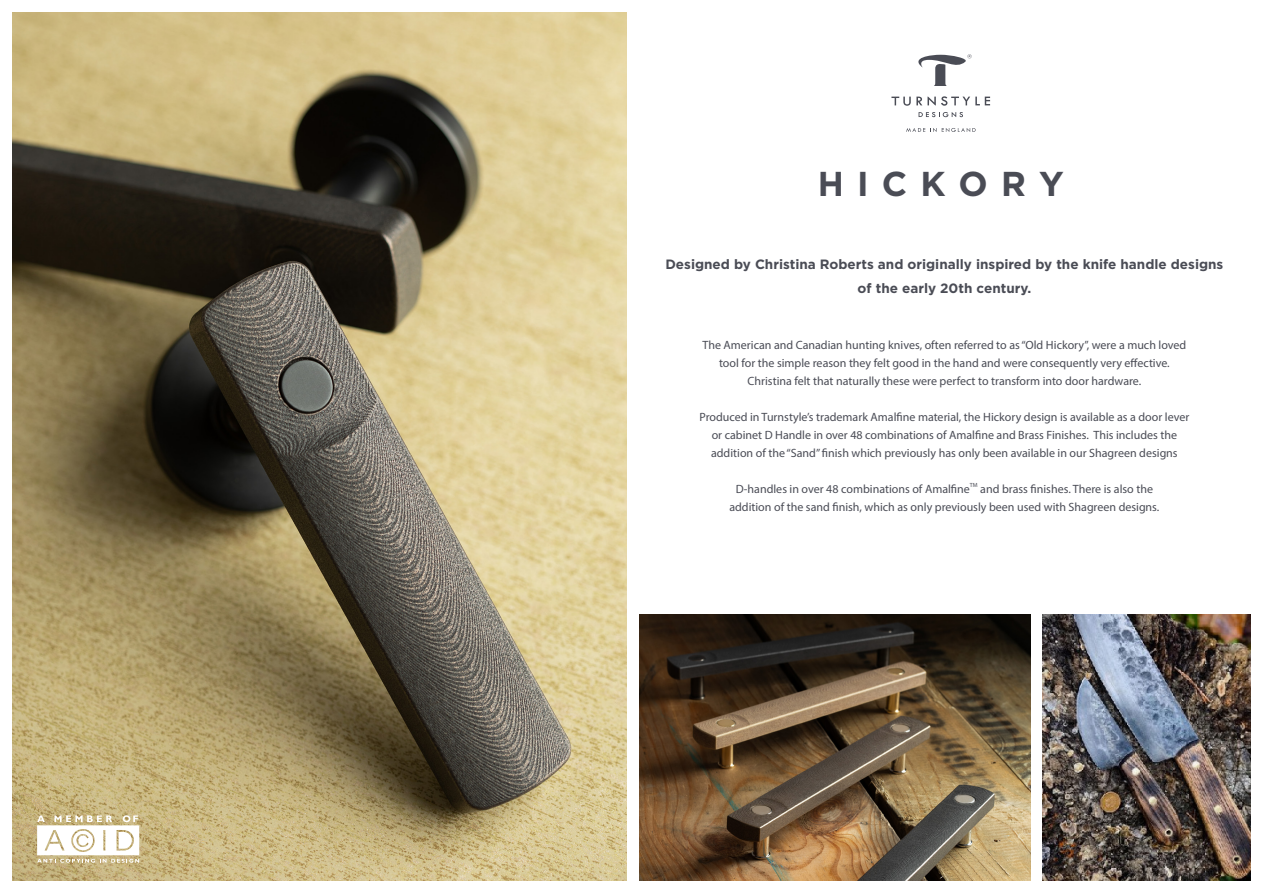
<style>
.page{position:relative;width:1263px;height:893px;background:#fff}
.page>*{position:absolute;margin:0;border:0;box-sizing:border-box;transform-origin:0 0}
.t1{font:700 34.5px "Gotham";color:#4a4c55}
.t2{font:700 13.5px/24px "Gotham";color:#4a4c55;text-align:center}
.t3{font:12px/18px "Myriad Pro";color:#4a4c55;text-align:center}
.t4{font:6px "Myriad Pro";color:#4a4c55}
</style>
<div class="page">
<img style="left:13px;top:13px;width:613px;height:867px">
<img style="left:1043px;top:614px;width:207px;height:266px">
<img style="left:639px;top:614px;width:391px;height:266px">
<svg style="left:906px;top:128px;width:30px;height:4px"></svg>
<svg style="left:942px;top:128px;width:33px;height:4px"></svg>
<svg style="left:918px;top:112px;width:45px;height:5px"></svg>
<svg style="left:891px;top:96px;width:99px;height:10px"></svg>
<svg style="left:918px;top:54px;width:54px;height:32px"></svg>
<svg style="left:37px;top:815px;width:102px;height:48px"></svg>
<p class="t1" style="left:818px;top:164px;width:248px">H I C K O R Y</p>
<p class="t2" style="left:665px;top:252px;width:559px">Designed by Christina Roberts and originally inspired by the knife handle designs of the early 20th century.</p>
<p class="t3" style="left:702px;top:335px;width:485px">The American and Canadian hunting knives, often referred to as “Old Hickory”, were a much loved tool for the simple reason they felt good in the hand and were consequently very effective.</p>
<p class="t3" style="left:747px;top:371px;width:395px">Christina felt that naturally these were perfect to transform into door hardware.</p>
<p class="t3" style="left:699px;top:407px;width:491px">Produced in Turnstyle’s trademark Amalfine material, the Hickory design is available as a door lever or cabinet D Handle in over 48 combinations of Amalfine and Brass Finishes. This includes the addition of the “Sand” finish which previously has only been available in our Shagreen designs</p>
<p class="t3" style="left:736px;top:479px;width:236px">D-handles in over 48 combinations of Amalfine</p>
<p class="t4" style="left:970px;top:481px;width:9px">TM</p>
<p class="t3" style="left:980px;top:479px;width:174px">and brass finishes. There is also the</p>
<p class="t3" style="left:729px;top:497px;width:431px">addition of the sand finish, which as only previously been used with Shagreen designs.</p>
</div>
